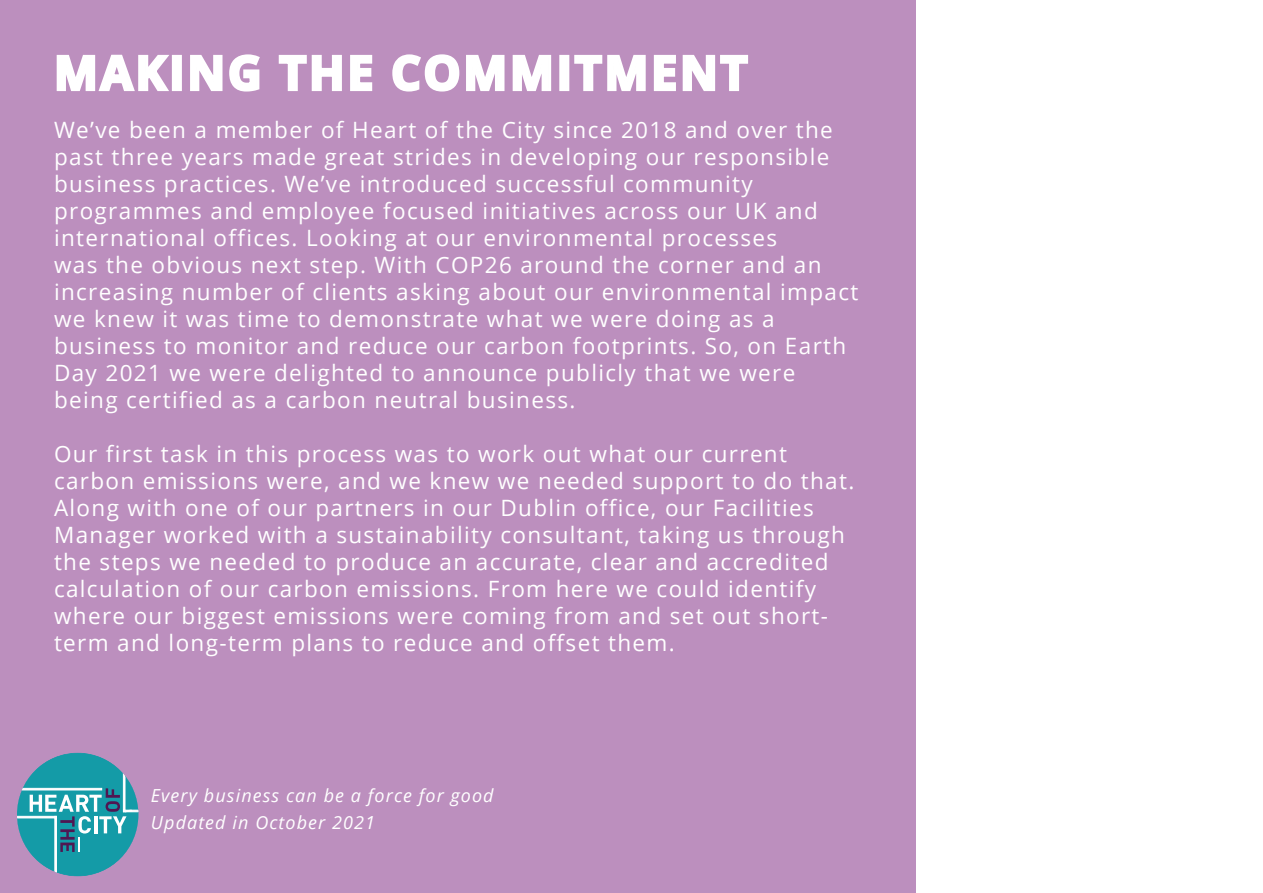
<style>
.page{position:relative;width:1263px;height:893px;background:#fff}
.page>*{position:absolute;margin:0;border:0;box-sizing:border-box;transform-origin:0 0}
.t1{font:700 46.5px "Open Sans";letter-spacing:.06em;color:#fff}
.t2{font:22.5px/27px "Open Sans";letter-spacing:.06em;color:#fff}
.t3{font:italic 18px/27px "Open Sans";letter-spacing:.06em;color:#fff}
</style>
<div class="page">
<div style="left:0;top:0;width:915px;height:893px;background:#bc8fbe"></div>
<svg style="left:17px;top:753px;width:121px;height:123px"></svg>
<svg style="left:56px;top:54px;width:116px;height:37px"></svg>
<div style="left:172px;top:55px;width:10px;height:36px;border:3px solid #fff"></div>
<svg style="left:190px;top:54px;width:70px;height:38px"></svg>
<svg style="left:278px;top:54px;width:64px;height:37px"></svg>
<svg style="left:350px;top:54px;width:23px;height:37px"></svg>
<svg style="left:392px;top:54px;width:160px;height:38px"></svg>
<div style="left:559px;top:55px;width:10px;height:36px;border:3px solid #fff"></div>
<svg style="left:574px;top:54px;width:175px;height:37px"></svg>
<h1 class="t1" style="left:54px;top:40px;width:695px">MAKING THE COMMITMENT</h1>
<p class="t2" style="left:54px;top:116px;width:806px">We’ve been a member of Heart of the City since 2018 and over the past three years made great strides in developing our responsible business practices. We’ve introduced successful community programmes and employee focused initiatives across our UK and international offices. Looking at our environmental processes<br>was the obvious next step. With COP26 around the corner and an increasing number of clients asking about our environmental impact we knew it was time to demonstrate what we were doing as a business to monitor and reduce our carbon footprints. So, on Earth Day 2021 we were delighted to announce publicly that we were being certified as a carbon neutral business.</p>
<p class="t2" style="left:54px;top:440px;width:802px">Our first task in this process was to work out what our current carbon emissions were, and we knew we needed support to do that.<br>Along with one of our partners in our Dublin office, our Facilities Manager worked with a sustainability consultant, taking us through the steps we needed to produce an accurate, clear and accredited calculation of our carbon emissions. From here we could identify where our biggest emissions were coming from and set out short&shy;term and long-term plans to reduce and offset them.</p>
<p class="t3" style="left:151px;top:782px;width:344px">Every business can be a force for good<br>Updated in October 2021</p>
</div>
